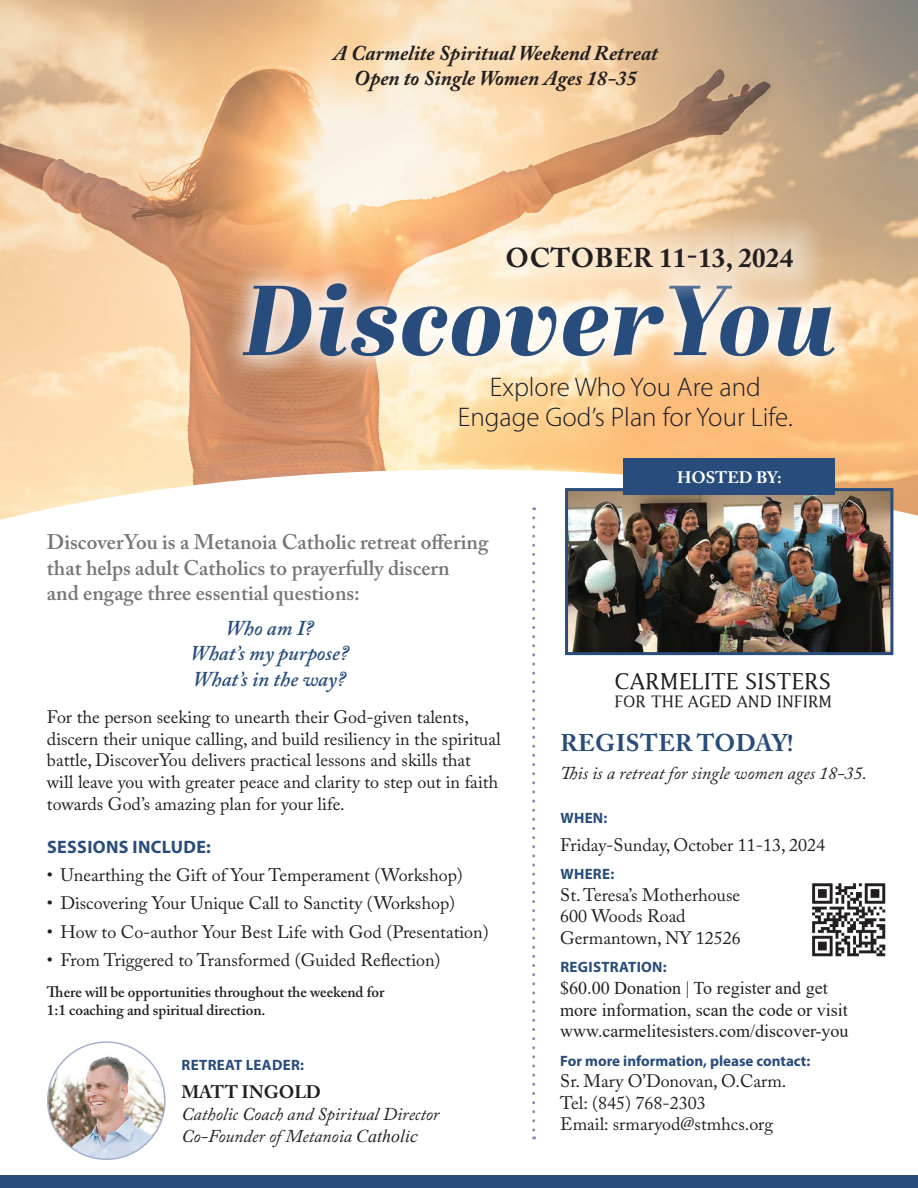
<style>
.page{position:relative;width:918px;height:1188px;background:#fff}
.page>*{position:absolute;margin:0;border:0;box-sizing:border-box;transform-origin:0 0}
.t1{font:italic 800 99px "Abril Display";letter-spacing:.02em;color:#284c7b}
.t2{font:300 27px/30px "Myriad Pro";color:#1a1b28;text-align:center}
.t3{font:700 27px "Adobe Caslon Pro";letter-spacing:.01em;color:#231f20}
.t4{font:700 24px "Adobe Caslon Pro";letter-spacing:.015em;color:#284c7b}
.t5{font:21.75px "Lucida";color:#231f20}
.t6{font:600 21px/25.2px "Adobe Caslon Pro";color:#757679}
.t7{font:italic 700 21px/25.2px "Adobe Caslon Pro";color:#231f20;text-align:center}
.t8{font:italic 600 21px/25.2px "Adobe Caslon Pro";color:#284c7b;text-align:center}
.t9{font:18px/21.6px "Adobe Caslon Pro";color:#231f20}
.t10{font:18px/21.6px "Times New Roman";color:#231f20}
.t11{font:italic 18px/21.6px "Adobe Caslon Pro";color:#231f20}
.t12{font:700 18px "Myriad Pro";letter-spacing:.02em;color:#284c7b}
.t13{font:700 18px "Adobe Caslon Pro";color:#231f20}
.t14{font:700 16.5px "Adobe Caslon Pro";color:#fff}
.t15{font:15.6px "Lucida";color:#231f20}
.t16{font:600 15px/18px "Adobe Caslon Pro";color:#231f20}
.t17{font:700 15px "Myriad Pro";letter-spacing:.015em;color:#284c7b}
.s1{font-family:"Times New Roman"}
</style>
<div class="page">
<img style="left:0;top:0;width:917px;height:470px">
<svg style="left:0;top:470px;width:918px;height:441px"></svg>
<svg style="left:217px;top:257px;width:643px;height:126px"></svg>
<svg style="left:474px;top:214px;width:353px;height:92px;background:#f3dbbd"></svg>
<div style="left:0;top:1176px;width:917px;height:12px;background:#284c7b"></div>
<img style="left:569px;top:492px;width:320px;height:159px">
<div style="left:565px;top:488px;width:328px;height:167px;border:3px solid #284c7b"></div>
<div style="left:623px;top:458px;width:212px;height:37px;background:#284c7b"></div>
<svg style="left:532px;top:518px;width:3px;height:621px"></svg>
<img style="left:48px;top:1042px;width:117px;height:117px;border-radius:59px">
<div style="left:47px;top:1041px;width:119px;height:119px;border:2px solid #a5b0cb;border-radius:50%"></div>
<img style="left:803px;top:879px;width:90px;height:78px">
<p class="t7" style="left:333px;top:40px;width:326px">A Carmelite Spiritual Weekend Retreat<br>Open to Single Women Ages 18-35</p>
<h2 class="t3" style="left:505px;top:242px;width:289px">OCTOBER 11-13, 2024</h2>
<h1 class="t1" style="left:244px;top:250px;width:594px">DiscoverYou</h1>
<h2 class="t2" style="left:458px;top:371px;width:336px">Explore Who You Are and<br>Engage God’s Plan for Your Life.</h2>
<p class="t6" style="left:47px;top:530px;width:443px">DiscoverYou is a Metanoia Catholic retreat offering that helps adult Catholics to prayerfully discern<br>and engage three essential questions:</p>
<p class="t8" style="left:190px;top:615px;width:160px">Who am I?<br>What’s my purpose?<br>What’s in the way?</p>
<p class="t9" style="left:47px;top:706px;width:455px">For the person seeking to unearth their God-given talents, discern their unique calling, and build resiliency in the spiritual battle, DiscoverYou delivers practical lessons and skills that will leave you with greater peace and clarity to step out in faith towards God’s amazing plan for your life.</p>
<p class="t12" style="left:47px;top:835px;width:165px">SESSIONS INCLUDE:</p>
<p class="t9" style="left:47px;top:864px;width:417px">• Unearthing the Gift of Your Temperament (Workshop)</p>
<p class="t9" style="left:47px;top:892px;width:410px">• Discovering Your Unique Call to Sanctity (Workshop)</p>
<p class="t9" style="left:47px;top:921px;width:443px">• How to Co-author Your Best Life with God (Presentation)</p>
<p class="t9" style="left:47px;top:949px;width:395px">• From Triggered to Transformed (Guided Reflection)</p>
<p class="t16" style="left:47px;top:982px;width:339px">There will be opportunities throughout the weekend for<br>1:1 coaching and spiritual direction.</p>
<p class="t17" style="left:182px;top:1055px;width:124px">RETREAT LEADER:</p>
<p class="t13" style="left:182px;top:1082px;width:141px">MATT INGOLD</p>
<p class="t11" style="left:182px;top:1103px;width:259px">Catholic Coach and Spiritual Director<br>Co-Founder of Metanoia <span class="s1">Catholic</span></p>
<p class="t14" style="left:677px;top:467px;width:106px">HOSTED BY:</p>
<p class="t5" style="left:614px;top:668px;width:218px">CARMELITE SISTERS</p>
<p class="t15" style="left:614px;top:692px;width:219px">FOR THE AGED AND INFIRM</p>
<h3 class="t4" style="left:560px;top:729px;width:235px">REGISTER TODAY!</h3>
<p class="t11" style="left:560px;top:762px;width:308px">This is a retreat for single women ages 18-35.</p>
<p class="t17" style="left:560px;top:808px;width:48px">WHEN:</p>
<p class="t9" style="left:560px;top:834px;width:266px">Friday-Sunday, October 11-13, 2024</p>
<p class="t17" style="left:560px;top:864px;width:55px">WHERE:</p>
<p class="t9" style="left:560px;top:884px;width:182px">St. Teresa’s Motherhouse<br>600 Woods Road<br>Germantown, NY 12526</p>
<p class="t17" style="left:560px;top:958px;width:108px">REGISTRATION:</p>
<p class="t10" style="left:560px;top:977px;width:290px">$60.00 Donation | To register and get more information, scan the code or visit www.carmelitesisters.com/discover-you</p>
<p class="t17" style="left:560px;top:1051px;width:252px">For more information, please contact:</p>
<p class="t9" style="left:560px;top:1070px;width:228px">Sr. Mary O’Donovan, O.Carm.<br>Tel: (845) 768-2303<br>Email: srmaryod@stmhcs.org</p>
</div>
